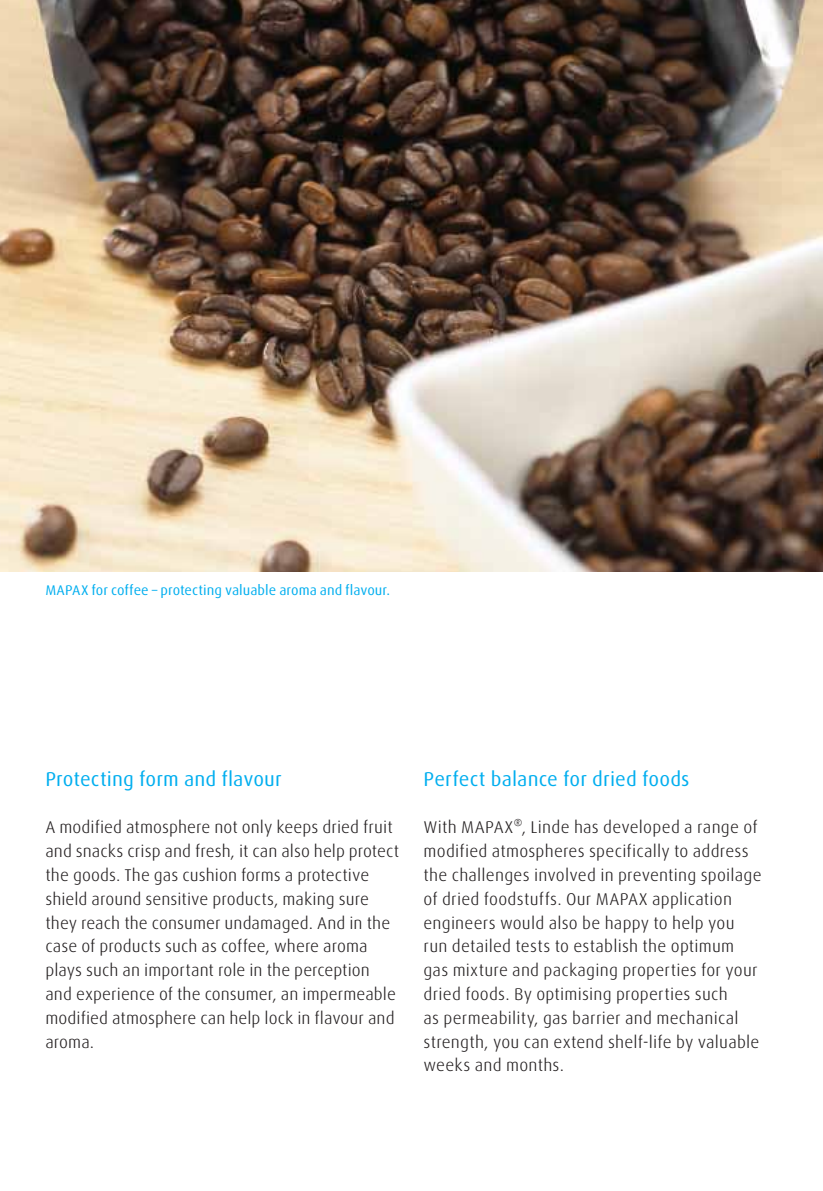
<style>
.page{position:relative;width:823px;height:1191px;background:#fff}
.page>*{position:absolute;margin:0;border:0;box-sizing:border-box;transform-origin:0 0}
.t1{font:20px "Linde Dax Global";letter-spacing:.005em;color:#00aeef}
.t2{font:300 17px/23.8px "Linde Dax Global";letter-spacing:.005em;color:#231f20}
.t3{font:14px "Linde Dax Global";color:#00aeef}
</style>
<div class="page">
<img style="left:0;top:0;width:822px;height:571px">
<p class="t3" style="left:45px;top:582px;width:346px">MAPAX for coffee – protecting valuable aroma and flavour.</p>
<p class="t1" style="left:45px;top:767px;width:238px">Protecting form and flavour</p>
<p class="t2" style="left:45px;top:815px;width:355px">A modified atmosphere not only keeps dried fruit and snacks crisp and fresh, it can also help protect the goods. The gas cushion forms a protective shield around sensitive products, making sure they reach the consumer undamaged. And in the case of products such as coffee, where aroma plays such an important role in the perception and experience of the consumer, an impermeable modified atmosphere can help lock in flavour and aroma.</p>
<p class="t1" style="left:423px;top:767px;width:267px">Perfect balance for dried foods</p>
<p class="t2" style="left:423px;top:815px;width:339px">With MAPAX®, Linde has developed a range of modified atmospheres specifically to address the challenges involved in preventing spoilage of dried foodstuffs. Our MAPAX application engineers would also be happy to help you run detailed tests to establish the optimum gas mixture and packaging properties for your dried foods. By optimising properties such<br>as permeability, gas barrier and mechanical strength, you can extend shelf-life by valuable weeks and months.</p>
</div>
